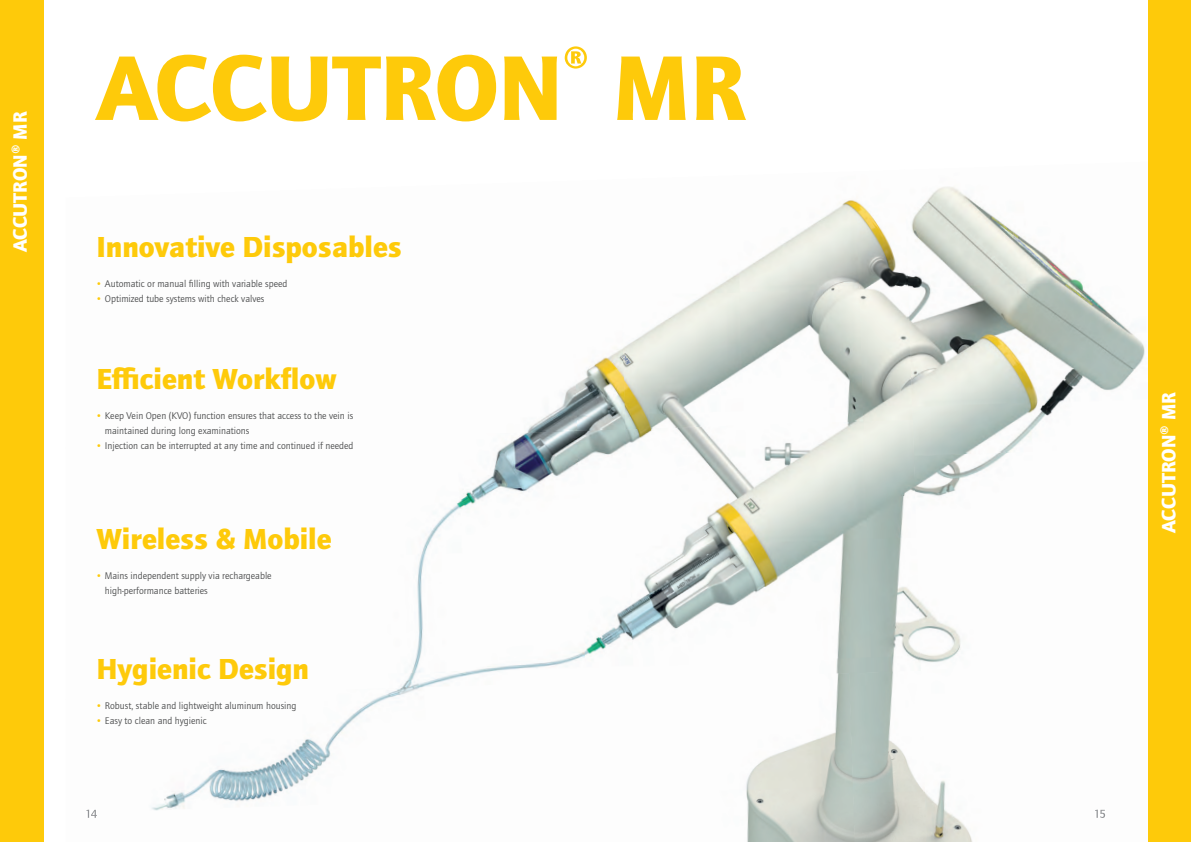
<style>
.page{position:relative;width:1191px;height:842px;background:#fff}
.page>*{position:absolute;margin:0;border:0;box-sizing:border-box;transform-origin:0 0}
.t1{font:900 95px "Quay Sans ITC Std";color:#feca0a}
.t2{font:900 30px "Quay Sans ITC Std";color:#feca0a}
.t3{font:900 20px "Quay Sans ITC Std";letter-spacing:-.005em;color:#fff}
.t4{font:10px/15px "Quay Sans ITC Std";color:#4b4c4d}
.s1{color:#feca0a}
</style>
<div class="page">
<img style="left:528px;top:352px;width:89px;height:77px">
<img style="left:617px;top:200px;width:287px;height:229px">
<img style="left:904px;top:186px;width:241px;height:262px">
<img style="left:403px;top:429px;width:222px;height:257px">
<img style="left:625px;top:420px;width:296px;height:253px">
<img style="left:913px;top:448px;width:101px;height:223px">
<img style="left:87px;top:686px;width:339px;height:125px">
<img style="left:455px;top:673px;width:394px;height:169px">
<img style="left:849px;top:671px;width:74px;height:171px">
<img style="left:923px;top:780px;width:183px;height:62px">
<svg style="left:86px;top:810px;width:11px;height:8px"></svg>
<svg style="left:1095px;top:810px;width:10px;height:8px"></svg>
<div style="left:0;top:0;width:43px;height:842px;background:#feca0a"></div>
<div style="left:1148px;top:0;width:43px;height:842px;background:#feca0a"></div>
<h3 class="t3" style="left:8px;top:252px;width:142px;rotate:-90deg">ACCUTRON® MR</h3>
<h1 class="t1" style="left:96px;top:32px;width:651px">ACCUTRON<sup>®</sup> MR</h1>
<h2 class="t2" style="left:96px;top:229px;width:307px">Innovative Disposables</h2>
<p class="t4" style="left:96px;top:276px;width:193px"><span class="s1">•</span> Automatic or manual filling with variable speed</p>
<p class="t4" style="left:96px;top:291px;width:169px"><span class="s1">•</span> Optimized tube systems with check valves</p>
<h2 class="t2" style="left:96px;top:361px;width:242px">Efficient Workflow</h2>
<p class="t4" style="left:105px;top:408px;width:250px;text-indent:-9px"><span class="s1">•</span> Keep Vein Open (KVO) function ensures that access to the vein is maintained during long examinations</p>
<p class="t4" style="left:96px;top:438px;width:259px"><span class="s1">•</span> Injection can be interrupted at any time and continued if needed</p>
<h2 class="t2" style="left:96px;top:521px;width:237px">Wireless &amp; Mobile</h2>
<p class="t4" style="left:105px;top:568px;width:168px;text-indent:-9px"><span class="s1">•</span> Mains independent supply via rechargeable high-performance batteries</p>
<h2 class="t2" style="left:96px;top:651px;width:214px">Hygienic Design</h2>
<p class="t4" style="left:96px;top:699px;width:202px"><span class="s1">•</span> Robust, stable and lightweight aluminum housing</p>
<p class="t4" style="left:96px;top:714px;width:112px"><span class="s1">•</span> Easy to clean and hygienic</p>
<h3 class="t3" style="left:1157px;top:533px;width:142px;rotate:-90deg">ACCUTRON® MR</h3>
</div>
